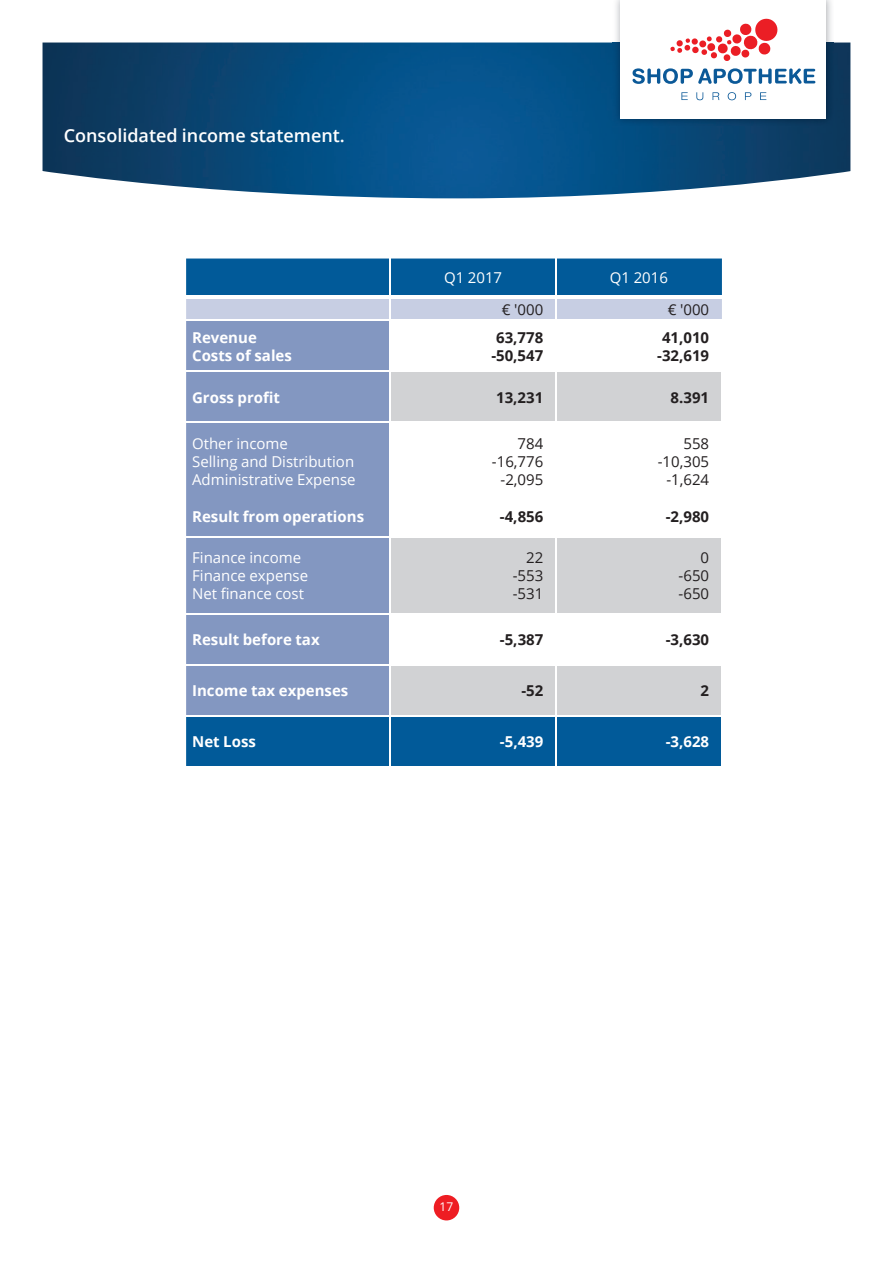
<style>
.page{position:relative;width:893px;height:1263px;background:#fff}
.page>*{position:absolute;margin:0;border:0;box-sizing:border-box;transform-origin:0 0}
.t1{font:600 18px "Open Sans";color:#fff}
.t2{font:15px/18px "Open Sans";color:#fff}
.t3{font:700 15px/18px "Open Sans";color:#fff}
.t4{font:700 15px/18px "Open Sans";color:#231f20;text-align:center}
.t5{font:15px/18px "Open Sans";color:#231f20;text-align:right}
.t6{font:12px "Open Sans";color:#fff}
</style>
<div class="page">
<div style="left:434px;top:1195px;width:25px;height:25px;background:#ee1d23;border-radius:50%"></div>
<img style="left:43px;top:43px;width:807px;height:121px">
<svg style="left:42px;top:164px;width:809px;height:35px"></svg>
<img style="left:613px;top:0;width:221px;height:126px">
<div style="left:621px;top:0;width:205px;height:118px;background:#fff"></div>
<svg style="left:681px;top:92px;width:7px;height:8px"></svg>
<svg style="left:696px;top:92px;width:7px;height:8px"></svg>
<svg style="left:712px;top:92px;width:7px;height:8px"></svg>
<svg style="left:728px;top:92px;width:8px;height:8px"></svg>
<svg style="left:745px;top:92px;width:6px;height:8px"></svg>
<svg style="left:760px;top:92px;width:6px;height:8px"></svg>
<svg style="left:632px;top:68px;width:183px;height:16px"></svg>
<svg style="left:670px;top:19px;width:108px;height:42px"></svg>
<svg style="left:186px;top:258px;width:536px;height:508px;fill:#015a99"></svg>
<svg style="left:186px;top:298px;width:536px;height:22px;background:#ccd2e5"></svg>
<div style="left:186px;top:321px;width:203px;height:394px;background:#8397c1"></div>
<svg style="left:391px;top:372px;width:330px;height:343px;fill:#d1d2d4"></svg>
<hr style="left:721px;top:321px;width:2px;height:50px;background:#fff">
<hr style="left:721px;top:371px;width:2px;height:51px;background:#fff">
<hr style="left:721px;top:422px;width:2px;height:115px;background:#fff">
<hr style="left:721px;top:537px;width:2px;height:77px;background:#fff">
<hr style="left:721px;top:614px;width:2px;height:51px;background:#fff">
<hr style="left:721px;top:665px;width:2px;height:51px;background:#fff">
<hr style="left:721px;top:716px;width:2px;height:50px;background:#fff">
<hr style="left:555px;top:298px;width:2px;height:22px;background:#fff">
<hr style="left:555px;top:321px;width:2px;height:50px;background:#fff">
<hr style="left:555px;top:372px;width:2px;height:50px;background:#fff">
<hr style="left:555px;top:423px;width:2px;height:114px;background:#fff">
<hr style="left:555px;top:538px;width:2px;height:75px;background:#fff">
<hr style="left:555px;top:614px;width:2px;height:50px;background:#fff">
<hr style="left:555px;top:665px;width:2px;height:50px;background:#fff">
<hr style="left:555px;top:716px;width:2px;height:50px;background:#fff">
<hr style="left:389px;top:298px;width:2px;height:22px;background:#fff">
<hr style="left:389px;top:321px;width:2px;height:50px;background:#fff">
<hr style="left:389px;top:372px;width:2px;height:50px;background:#fff">
<hr style="left:389px;top:423px;width:2px;height:114px;background:#fff">
<hr style="left:389px;top:538px;width:2px;height:75px;background:#fff">
<hr style="left:389px;top:614px;width:2px;height:50px;background:#fff">
<hr style="left:389px;top:665px;width:2px;height:50px;background:#fff">
<hr style="left:389px;top:716px;width:2px;height:50px;background:#fff">
<hr style="left:186px;top:320px;width:204px;height:1px;background:#fff">
<hr style="left:390px;top:320px;width:166px;height:1px;background:#fff">
<hr style="left:556px;top:320px;width:167px;height:1px;background:#fff">
<hr style="left:186px;top:371px;width:204px;height:1px;background:#fff">
<hr style="left:390px;top:371px;width:166px;height:1px;background:#fff">
<hr style="left:556px;top:371px;width:165px;height:1px;background:#fff">
<hr style="left:186px;top:422px;width:204px;height:1px;background:#fff">
<hr style="left:390px;top:422px;width:166px;height:1px;background:#fff">
<hr style="left:556px;top:422px;width:165px;height:1px;background:#fff">
<hr style="left:186px;top:537px;width:204px;height:1px;background:#fff">
<hr style="left:390px;top:537px;width:166px;height:1px;background:#fff">
<hr style="left:556px;top:537px;width:165px;height:1px;background:#fff">
<hr style="left:186px;top:613px;width:204px;height:1px;background:#fff">
<hr style="left:390px;top:613px;width:166px;height:1px;background:#fff">
<hr style="left:556px;top:613px;width:165px;height:1px;background:#fff">
<hr style="left:186px;top:664px;width:204px;height:1px;background:#fff">
<hr style="left:390px;top:664px;width:166px;height:1px;background:#fff">
<hr style="left:556px;top:664px;width:165px;height:1px;background:#fff">
<hr style="left:186px;top:715px;width:204px;height:1px;background:#fff">
<hr style="left:390px;top:715px;width:166px;height:1px;background:#fff">
<hr style="left:556px;top:715px;width:165px;height:1px;background:#fff">
<hr style="left:390px;top:258px;width:1px;height:37px;background:#fff">
<hr style="left:555px;top:258px;width:2px;height:37px;background:#fff">
<hr style="left:186px;top:295px;width:204px;height:3px;background:#fff">
<hr style="left:390px;top:295px;width:166px;height:3px;background:#fff">
<hr style="left:556px;top:295px;width:166px;height:3px;background:#fff">
<p class="t1" style="left:64px;top:123px;width:283px">Consolidated income statement.</p>
<p class="t2" style="left:444px;top:269px;width:60px">Q1 2017</p>
<p class="t2" style="left:610px;top:269px;width:60px">Q1 2016</p>
<p class="t5" style="left:502px;top:300px;width:43px">€ '000</p>
<p class="t5" style="left:668px;top:300px;width:43px">€ '000</p>
<p class="t3" style="left:192px;top:328px;width:101px">Revenue<br>Costs of sales</p>
<p class="t4" style="left:491px;top:328px;width:54px">63,778 -50,547</p>
<p class="t4" style="left:657px;top:328px;width:54px">41,010 -32,619</p>
<p class="t3" style="left:192px;top:388px;width:89px">Gross profit</p>
<p class="t4" style="left:496px;top:388px;width:49px">13,231</p>
<p class="t4" style="left:671px;top:388px;width:40px">8.391</p>
<p class="t2" style="left:192px;top:435px;width:165px">Other income<br>Selling and Distribution<br>Administrative Expense</p>
<p class="t3" style="left:192px;top:507px;width:174px">Result from operations</p>
<p class="t5" style="left:492px;top:435px;width:53px">784 -16,776 -2,095</p>
<p class="t4" style="left:500px;top:507px;width:45px">-4,856</p>
<p class="t5" style="left:658px;top:435px;width:53px">558 -10,305 -1,624</p>
<p class="t4" style="left:666px;top:507px;width:45px">-2,980</p>
<p class="t2" style="left:192px;top:548px;width:118px">Finance income<br>Finance expense<br>Net finance cost</p>
<p class="t5" style="left:513px;top:548px;width:32px;text-align:justify;text-indent:13px">22 -553 -531</p>
<p class="t5" style="left:679px;top:548px;width:32px;text-align:justify;text-indent:22px">0 -650 -650</p>
<p class="t3" style="left:192px;top:630px;width:129px">Result before tax</p>
<p class="t4" style="left:500px;top:630px;width:45px">-5,387</p>
<p class="t4" style="left:666px;top:630px;width:45px">-3,630</p>
<p class="t3" style="left:192px;top:681px;width:158px">Income tax expenses</p>
<p class="t4" style="left:521px;top:681px;width:23px">-52</p>
<p class="t4" style="left:701px;top:681px;width:10px">2</p>
<p class="t3" style="left:192px;top:732px;width:65px">Net Loss</p>
<p class="t3" style="left:500px;top:732px;width:45px">-5,439</p>
<p class="t3" style="left:666px;top:732px;width:45px">-3,628</p>
<p class="t6" style="left:440px;top:1199px;width:15px">17</p>
</div>
